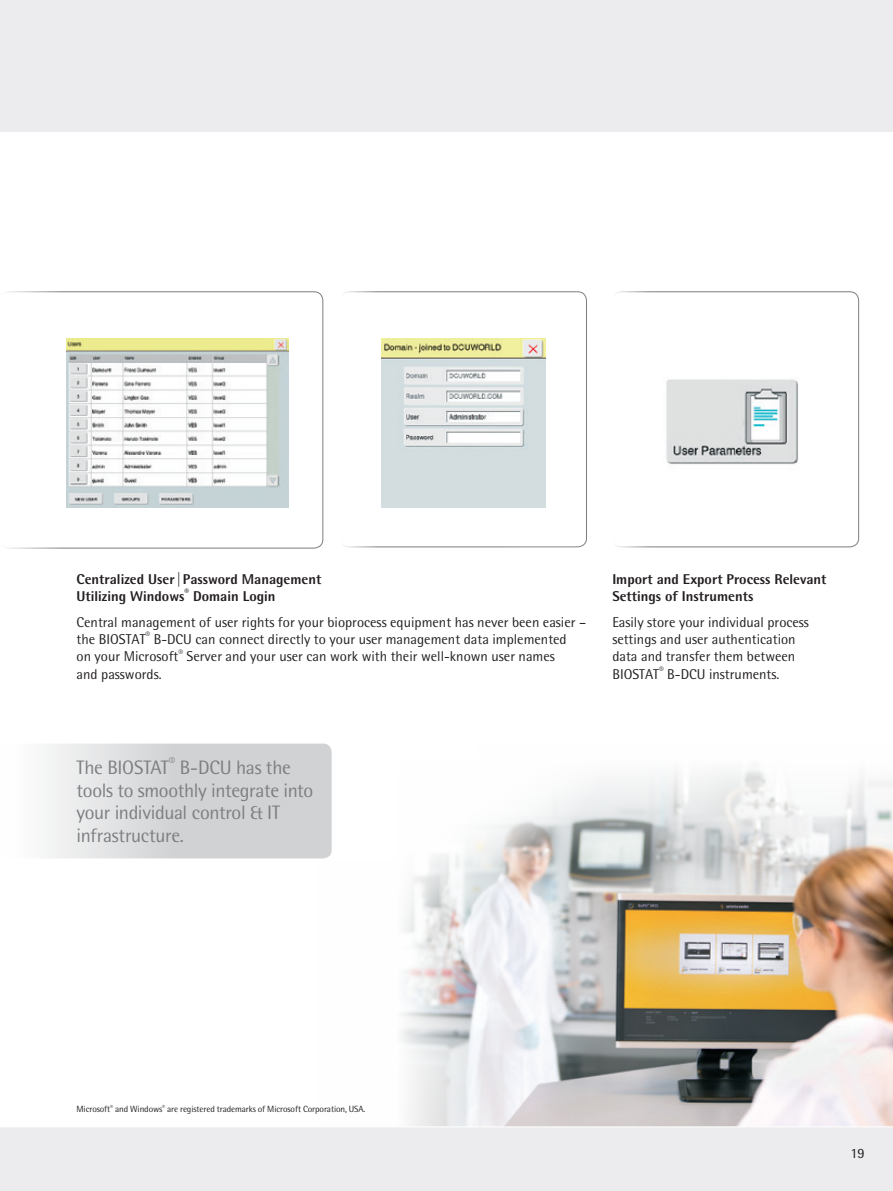
<style>
.page{position:relative;width:893px;height:1191px;background:#fff}
.page>*{position:absolute;margin:0;border:0;box-sizing:border-box;transform-origin:0 0}
.t1{font:19.5px/22.5px "Sartorius Rotis Sans 2013";letter-spacing:-.02em;color:#7c7e81}
.t2{font:14.25px/17.2px "Sartorius Rotis Sans 2013";color:#231f20}
.t3{font:800 14.25px/17.2px "Sartorius Rotis Sans 2013";color:#231f20}
.t4{font:9px "Sartorius Rotis Sans 2013";letter-spacing:-.01em;color:#231f20}
</style>
<div class="page">
<div style="left:340px;top:291px;width:247px;height:256px;border:1px solid #7c7e81;border-radius:9px"></div>
<div style="left:0;top:291px;width:323px;height:257px;border:1px solid #7c7e81;border-radius:9px"></div>
<div style="left:612px;top:291px;width:247px;height:256px;border:1px solid #7c7e81;border-radius:9px"></div>
<img style="left:401px;top:770px;width:492px;height:356px">
<svg style="left:249px;top:510px;width:426px;height:457px"></svg>
<img style="left:382px;top:339px;width:164px;height:168px">
<img style="left:67px;top:339px;width:222px;height:168px">
<img style="left:666px;top:379px;width:133px;height:86px">
<div style="left:0;top:0;width:893px;height:132px;background:#ececee"></div>
<div style="left:0;top:1126px;width:893px;height:65px;background:#ececee"></div>
<div style="left:0;top:743px;width:332px;height:115px;background:linear-gradient(to right,#f6f6f7,#c5c6c9);border-radius:9px"></div>
<p class="t3" style="left:77px;top:570px;width:246px">Centralized User|Password Management<br>Utilizing Windows<sup>®</sup> Domain Login</p>
<p class="t2" style="left:77px;top:613px;width:511px">Central management of user rights for your bioprocess equipment has never been easier – the BIOSTAT<sup>®</sup> B-DCU can connect directly to your user management data implemented<br>on your Microsoft<sup>®</sup> Server and your user can work with their well-known user names<br>and passwords.</p>
<p class="t3" style="left:612px;top:570px;width:216px">Import and Export Process Relevant<br>Settings of Instruments</p>
<p class="t2" style="left:612px;top:613px;width:198px">Easily store your individual process settings and user authentication data and transfer them between BIOSTAT<sup>®</sup> B-DCU instruments.</p>
<h1 class="t1" style="left:77px;top:756px;width:238px">The BIOSTAT<sup>®</sup> B-DCU has the tools to smoothly integrate into your individual control &amp; IT infrastructure.</h1>
<p class="t4" style="left:77px;top:1104px;width:290px">Microsoft<sup>®</sup> and Windows<sup>®</sup> are registered trademarks of Microsoft Corporation, USA.</p>
<p class="t2" style="left:850px;top:1144px;width:16px">19</p>
</div>
